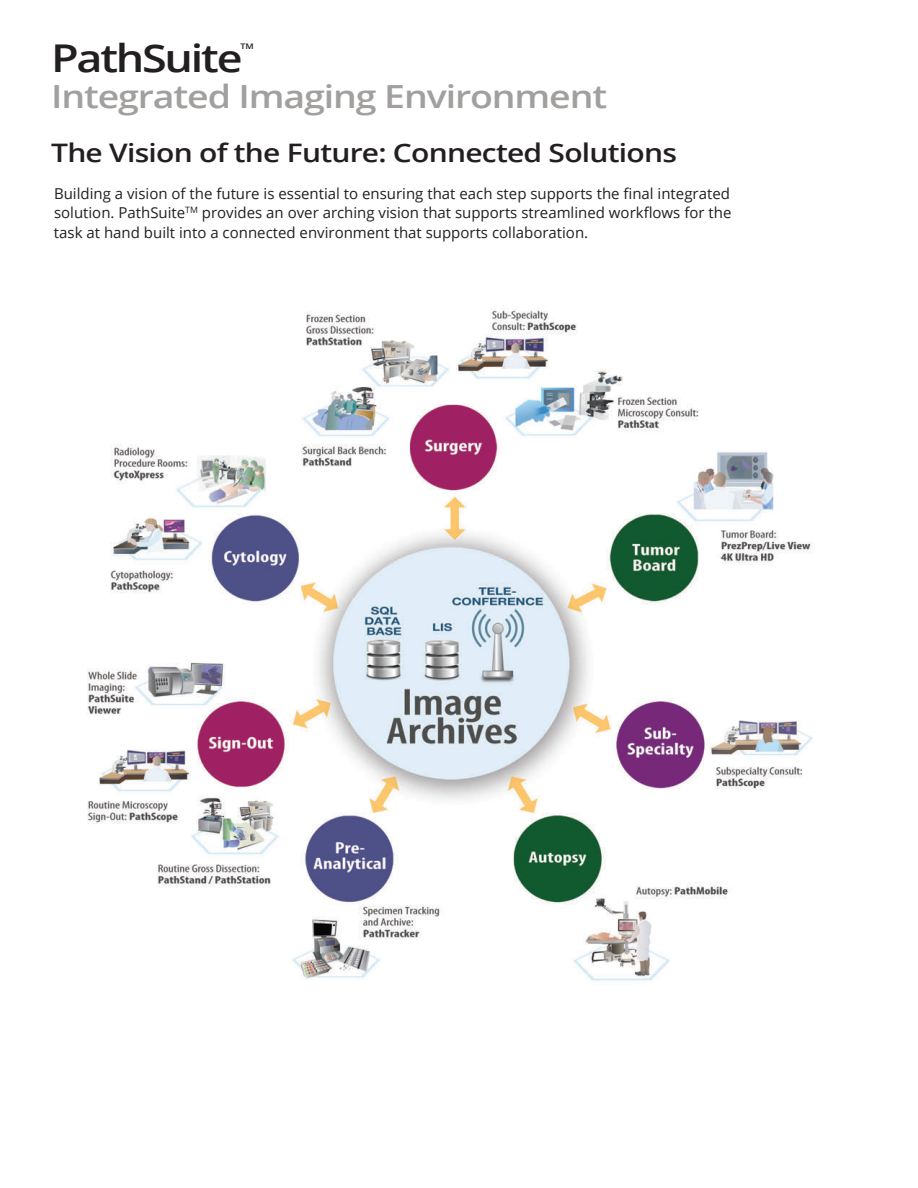
<style>
.page{position:relative;width:918px;height:1188px;background:#fff}
.page>*{position:absolute;margin:0;border:0;box-sizing:border-box;transform-origin:0 0}
.t1{font:600 38.25px "Open Sans";letter-spacing:-.05em;color:#231f20;scale:1.18 1}
.t2{font:600 31.8px "Open Sans";letter-spacing:-.03em;color:#a2a09e;scale:1.18 1}
.t3{font:600 25.5px "Open Sans";letter-spacing:-.025em;color:#231f20;scale:1.18 1}
.t4{font:15px/19.5px "Open Sans";color:#231f20;text-align:justify}
.t5{font:600 7.65px "Open Sans";color:#231f20;scale:1.18 1}
</style>
<div class="page">
<img style="left:87px;top:310px;width:726px;height:671px">
<h1 class="t1" style="left:51px;top:32px;width:164px">PathSuite</h1>
<p class="t5" style="left:240px;top:41px;width:13px">TM</p>
<h2 class="t2" style="left:51px;top:75px;width:473px">Integrated Imaging Environment</h2>
<h3 class="t3" style="left:51px;top:136px;width:532px">The Vision of the Future: Connected Solutions</h3>
<p class="t4" style="left:54px;top:183px;width:679px">Building a vision of the future is essential to ensuring that each step supports the final integrated solution. PathSuite<sup>TM</sup> provides an over arching vision that supports streamlined workflows for the task at hand built into a connected environment that supports collaboration.</p>
</div>
